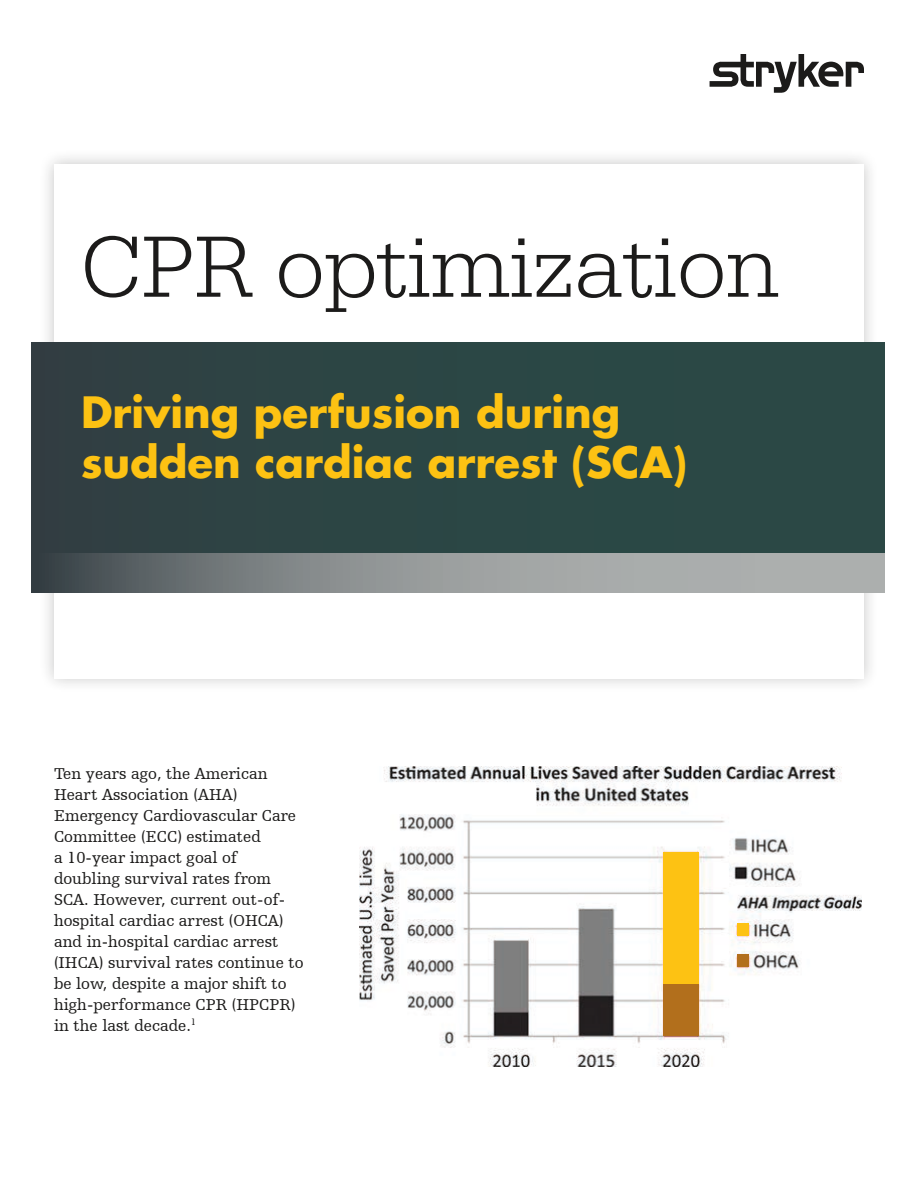
<style>
.page{position:relative;width:918px;height:1188px;background:#fff}
.page>*{position:absolute;margin:0;border:0;box-sizing:border-box;transform-origin:0 0}
.t1{font:300 90px "URW Egyptienne TOT";color:#1c1b1a}
.t2{font:700 42px/50.4px "Futura For Stryker";color:#fdc213}
.t3{font:16.5px/21px "Humanist Slabserif 712 BT";color:#1c1b1a}
</style>
<div class="page">
<svg style="left:710px;top:54px;width:154px;height:39px"></svg>
<div style="left:39px;top:149px;width:840px;height:545px;background:#1c1b1a;opacity:.25"></div>
<div style="left:54px;top:164px;width:809px;height:514px;background:#fff"></div>
<div style="left:31px;top:342px;width:854px;height:213px;background:#2b4645"></div>
<svg style="left:31px;top:554px;width:854px;height:38px;background:#8c9191"></svg>
<img style="left:360px;top:766px;width:501px;height:300px">
<div style="left:663px;top:904px;width:36px;height:132px;background:#b26f1c"></div>
<div style="left:737px;top:955px;width:11px;height:12px;background:#b26f1c"></div>
<div style="left:737px;top:923px;width:11px;height:13px;background:#fdc213"></div>
<div style="left:663px;top:852px;width:36px;height:132px;background:#fdc213"></div>
<h1 class="t1" style="left:81px;top:215px;width:700px">CPR optimization</h1>
<h2 class="t2" style="left:81px;top:386px;width:608px">Driving perfusion during sudden cardiac arrest (SCA)</h2>
<p class="t3" style="left:54px;top:763px;width:251px">Ten years ago, the American<br>Heart Association (AHA)<br>Emergency Cardiovascular Care<br>Committee (ECC) estimated<br>a 10-year impact goal of doubling survival rates from<br>SCA. However, current out-of&shy;hospital cardiac arrest (OHCA) and in-hospital cardiac arrest (IHCA) survival rates continue to be low, despite a major shift to high-performance CPR (HPCPR) in the last decade.<sup>1</sup></p>
</div>
